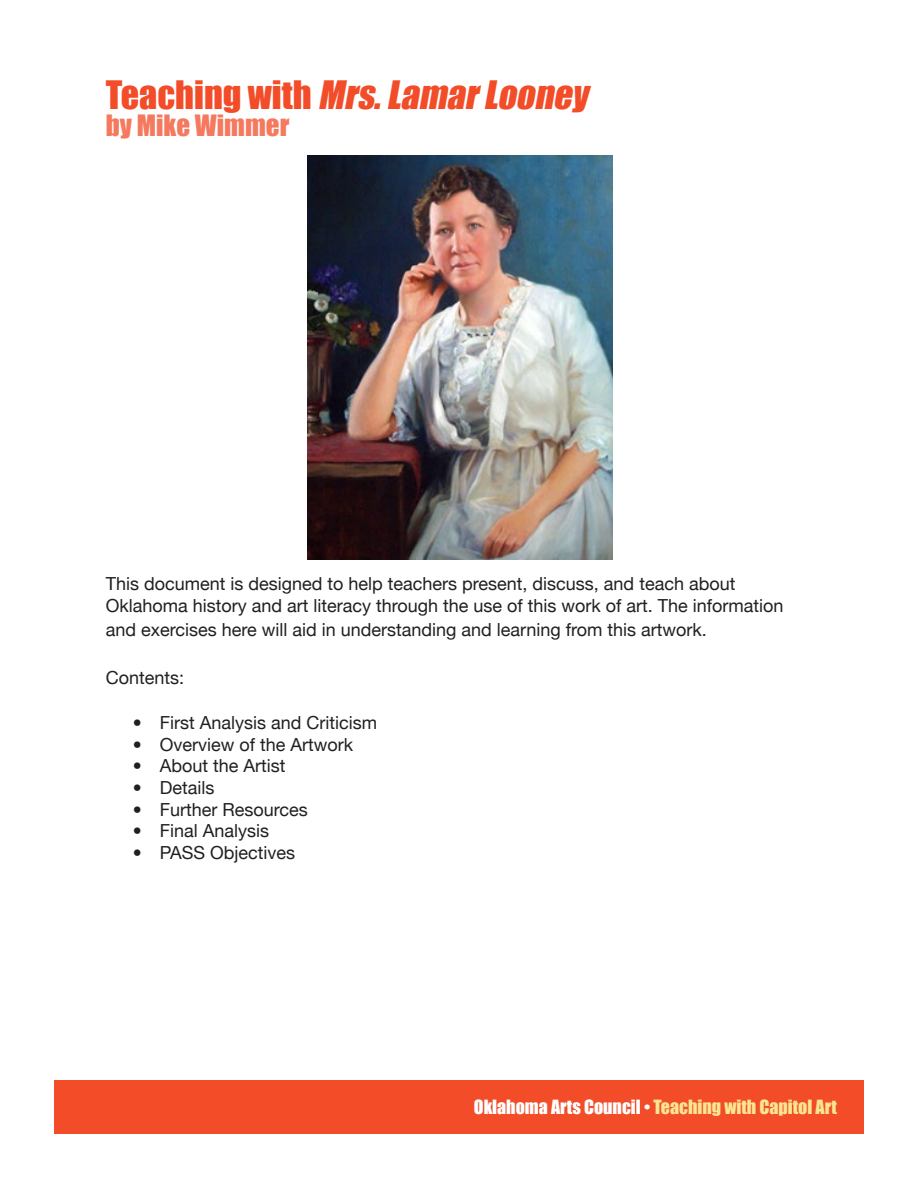
<style>
.page{position:relative;width:918px;height:1188px;background:#fff}
.page>*{position:absolute;margin:0;border:0;box-sizing:border-box;transform-origin:0 0}
.activities{font:italic 36px "Impact";color:#f24c29}
.activities-2{font:27px "Impact";color:#f5795e}
.activities-3{font:18px/21.6px "Helvetica Neue";color:#231f20}
.t1{font:18px "Impact";color:#fbe592}
.s1{font-style:normal}
.s2{color:#fff}
</style>
<div class="page">
<div style="left:54px;top:1080px;width:810px;height:54px;background:#f24c29"></div>
<img style="left:308px;top:155px;width:305px;height:404px">
<p class="activities" style="left:106px;top:67px;width:493px"><span class="s1">T e a c h i n g w i t h</span> Mrs.LamarLooney</p>
<p class="activities-2" style="left:106px;top:105px;width:185px">by Mike Wimmer</p>
<p class="activities-3" style="left:106px;top:572px;width:679px">This document is designed to help teachers present, discuss, and teach about<br>Oklahoma history and art literacy through the use of this work of art. The information</p>
<p class="activities-3" style="left:106px;top:617px;width:603px">and exercises here will aid in understanding and learning from this artwork.</p>
<p class="activities-3" style="left:106px;top:665px;width:80px">Contents:</p>
<p class="activities-3" style="left:133px;top:711px;width:246px">• First Analysis and Criticism</p>
<p class="activities-3" style="left:133px;top:732px;width:222px">• Overview of the Artwork</p>
<p class="activities-3" style="left:133px;top:754px;width:154px">• About the Artist</p>
<p class="activities-3" style="left:133px;top:776px;width:83px">• Details</p>
<p class="activities-3" style="left:133px;top:797px;width:177px">• Further Resources</p>
<p class="activities-3" style="left:133px;top:819px;width:138px">• Final Analysis</p>
<p class="activities-3" style="left:133px;top:840px;width:164px">• PASS Objectives</p>
<p class="t1" style="left:474px;top:1093px;width:365px"><span class="s2">Oklahoma Arts Council •</span> Teaching with Capitol Art</p>
</div>
